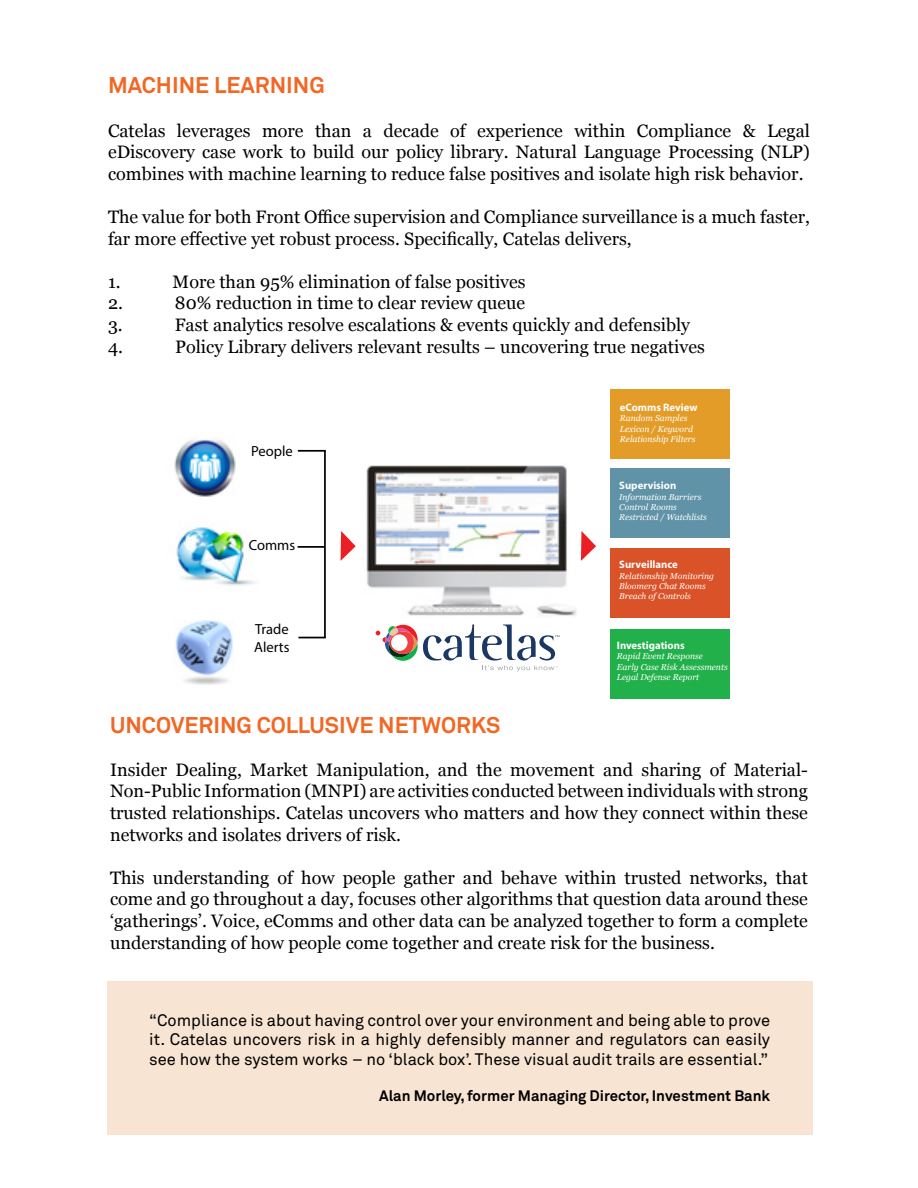
<style>
.page{position:relative;width:918px;height:1188px;background:#fff}
.page>*{position:absolute;margin:0;border:0;box-sizing:border-box;transform-origin:0 0}
.t1{font:700 22.5px "Akkurat";color:#f26723}
.t2{font:18px/21.6px "Georgia";color:#000;text-align:justify}
.t3{font:16.5px/19.8px "Akkurat";color:#000;text-align:justify}
.t4{font:700 15px "Akkurat";color:#000}
.t5{font:14.7px/17.7px "Myriad Pro";color:#000}
.t6{font:700 10.8px "Myriad Pro";color:#fff}
.t7{font:italic 8.7px/10.4px "Georgia";color:#fff}
</style>
<div class="page">
<img style="left:174px;top:439px;width:62px;height:58px">
<img style="left:176px;top:527px;width:80px;height:59px">
<img style="left:175px;top:620px;width:58px;height:65px">
<img style="left:366px;top:465px;width:211px;height:151px">
<svg style="left:376px;top:625px;width:183px;height:46px"></svg>
<hr style="left:324px;top:451px;width:2px;height:187px;background:#000">
<hr style="left:298px;top:450px;width:28px;height:2px;background:#000">
<hr style="left:298px;top:546px;width:27px;height:2px;background:#000">
<svg style="left:298px;top:637px;width:28px;height:1px"></svg>
<svg style="left:341px;top:531px;width:15px;height:30px"></svg>
<svg style="left:581px;top:531px;width:15px;height:30px"></svg>
<div style="left:610px;top:630px;width:120px;height:69px;background:#22b04b"></div>
<div style="left:610px;top:469px;width:120px;height:69px;background:#6093a7"></div>
<div style="left:610px;top:549px;width:120px;height:69px;background:#da5227"></div>
<div style="left:611px;top:390px;width:119px;height:69px;background:#e49c28"></div>
<div style="left:107px;top:981px;width:705px;height:153px;background:#f7e4d2"></div>
<p class="t1" style="left:108px;top:71px;width:218px">MACHINE LEARNING</p>
<p class="t2" style="left:108px;top:119px;width:704px">Catelas leverages more than a decade of experience within Compliance &amp; Legal eDiscovery case work to build our policy library. Natural Language Processing (NLP) combines with machine learning to reduce false positives and isolate high risk behavior.</p>
<p class="t2" style="left:108px;top:205px;width:703px">The value for both Front Office supervision and Compliance surveillance is a much faster, far more effective yet robust process. Specifically, Catelas delivers,</p>
<p class="t2" style="left:108px;top:270px;width:14px">1.</p>
<p class="t2" style="left:173px;top:270px;width:355px">More than 95% elimination of false positives</p>
<p class="t2" style="left:108px;top:292px;width:16px">2.</p>
<p class="t2" style="left:175px;top:292px;width:352px">80% reduction in time to clear review queue</p>
<p class="t2" style="left:108px;top:313px;width:16px">3.</p>
<p class="t2" style="left:175px;top:313px;width:517px">Fast analytics resolve escalations &amp; events quickly and defensibly</p>
<p class="t2" style="left:108px;top:335px;width:17px">4.</p>
<p class="t2" style="left:175px;top:335px;width:531px">Policy Library delivers relevant results – uncovering true negatives</p>
<p class="t5" style="left:251px;top:442px;width:43px">People</p>
<p class="t5" style="left:249px;top:536px;width:48px">Comms</p>
<p class="t5" style="left:254px;top:620px;width:37px">Trade<br>Alerts</p>
<p class="t6" style="left:620px;top:400px;width:79px">eComms Review</p>
<p class="t7" style="left:620px;top:413px;width:77px">Random Samples<br>Lexicon / Keyword<br>Relationship Filters</p>
<p class="t6" style="left:619px;top:479px;width:59px">Supervision</p>
<p class="t7" style="left:619px;top:491px;width:89px">Information Barriers<br>Control Rooms<br>Restricted / Watchlists</p>
<p class="t6" style="left:619px;top:558px;width:60px">Surveillance</p>
<p class="t7" style="left:619px;top:570px;width:96px">Relationship Monitoring<br>Bloomerg Chat Rooms<br>Breach of Controls</p>
<p class="t6" style="left:617px;top:638px;width:69px">Investigations</p>
<p class="t7" style="left:617px;top:651px;width:112px">Rapid Event Response<br>Early Case Risk Assessments<br>Legal Defense Report</p>
<p class="t1" style="left:110px;top:711px;width:392px">UNCOVERING COLLUSIVE NETWORKS</p>
<p class="t2" style="left:110px;top:758px;width:699px">Insider Dealing, Market Manipulation, and the movement and sharing of Material-Non-Public Information (MNPI) are activities conducted between individuals with strong trusted relationships. Catelas uncovers who matters and how they connect within these networks and isolates drivers of risk.</p>
<p class="t2" style="left:110px;top:866px;width:699px">This understanding of how people gather and behave within trusted networks, that come and go throughout a day, focuses other algorithms that question data around these ‘gatherings’. Voice, eComms and other data can be analyzed together to form a complete understanding of how people come together and create risk for the business.</p>
<p class="t3" style="left:149px;top:1010px;width:622px">“Compliance is about having control over your environment and being able to prove it. Catelas uncovers risk in a highly defensibly manner and regulators can easily see how the system works – no ‘black box’. These visual audit trails are essential.”</p>
<p class="t4" style="left:379px;top:1087px;width:393px">Alan Morley, former Managing Director, Investment Bank</p>
</div>
